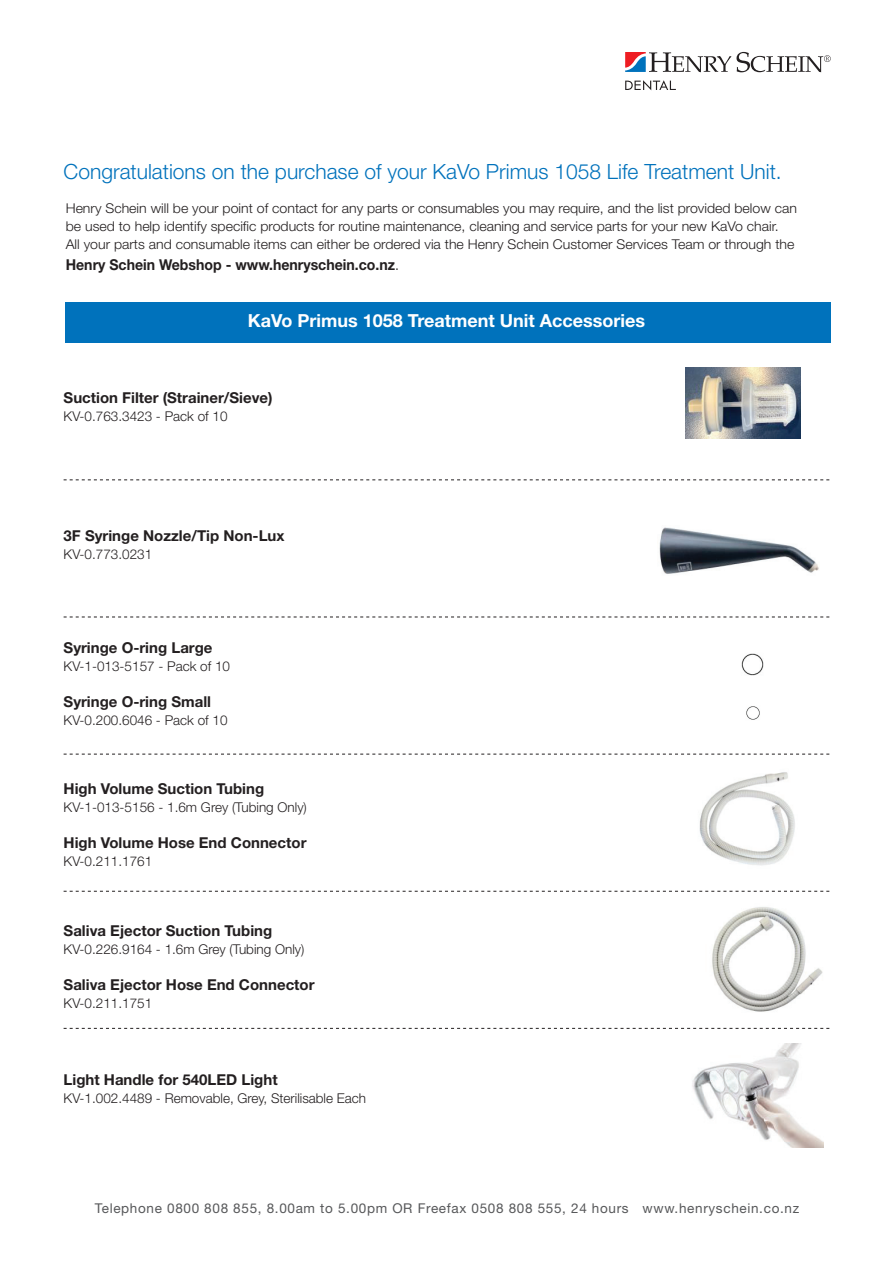
<style>
.page{position:relative;width:893px;height:1263px;background:#fff}
.page>*{position:absolute;margin:0;border:0;box-sizing:border-box;transform-origin:0 0}
.t1{font:300 21px "Helvetica Neue LT Std";color:#0072bc}
.t2{font:700 18px "Helvetica Neue LT Std";color:#fff}
.t3{font:700 15px "Helvetica Neue LT Std";color:#231f20}
.t4{font:700 15px "Helvetica Neue LT Std";color:#242021}
.t5{font:700 15px "Helvetica Neue LT Std";color:#231f20;scale:.94 1}
.t6{font:300 13.5px/18px "Helvetica Neue LT Std";color:#231f20;scale:1.04 1}
.t7{font:300 13.5px "Helvetica Neue LT Std";color:#231f20}
.t8{font:300 13.5px "Helvetica Neue LT Std";color:#242021}
.t9{font:13.5px "Helvetica Neue LT Std";letter-spacing:.05em;color:#57585a}
.s1{font-weight:300}
</style>
<div class="page">
<div style="left:65px;top:302px;width:765px;height:40px;background:#0072bc"></div>
<svg style="left:64px;top:479px;width:765px;height:1px"></svg>
<svg style="left:64px;top:617px;width:765px;height:1px"></svg>
<svg style="left:64px;top:754px;width:765px;height:1px"></svg>
<svg style="left:64px;top:891px;width:765px;height:1px"></svg>
<svg style="left:64px;top:1028px;width:765px;height:1px"></svg>
<svg style="left:625px;top:52px;width:205px;height:20px"></svg>
<svg style="left:625px;top:80px;width:51px;height:10px"></svg>
<img style="left:685px;top:368px;width:116px;height:71px">
<img style="left:659px;top:527px;width:160px;height:47px">
<img style="left:699px;top:772px;width:96px;height:94px">
<img style="left:712px;top:907px;width:111px;height:105px">
<img style="left:692px;top:1044px;width:131px;height:103px">
<img style="left:741px;top:653px;width:23px;height:23px">
<img style="left:746px;top:706px;width:14px;height:14px">
<h1 class="t1" style="left:64px;top:164px;width:719px">Congratulations on the purchase of your KaVo Primus 1058 Life Treatment Unit.</h1>
<p class="t6" style="left:66px;top:200px;width:704px">Henry Schein will be your point of contact for any parts or consumables you may require, and the list provided below can be used to help identify specific products for routine maintenance, cleaning and service parts for your new KaVo chair.<br>All your parts and consumable items can either be ordered via the Henry Schein Customer Services Team or through the</p>
<p class="t5" style="left:66px;top:259px;width:356px">Henry Schein Webshop - www.henryschein.co.nz<span class="s1">.</span></p>
<h2 class="t2" style="left:248px;top:314px;width:398px">KaVo Primus 1058 Treatment Unit Accessories</h2>
<p class="t3" style="left:64px;top:392px;width:210px">Suction Filter (Strainer/Sieve)</p>
<p class="t7" style="left:64px;top:411px;width:165px">KV-0.763.3423 - Pack of 10</p>
<p class="t3" style="left:64px;top:530px;width:222px">3F Syringe Nozzle/Tip Non-Lux</p>
<p class="t7" style="left:64px;top:549px;width:90px">KV-0.773.0231</p>
<p class="t4" style="left:64px;top:643px;width:150px">Syringe O-ring Large</p>
<p class="t8" style="left:64px;top:662px;width:168px">KV-1-013-5157 - Pack of 10</p>
<p class="t4" style="left:64px;top:697px;width:149px">Syringe O-ring Small</p>
<p class="t8" style="left:64px;top:716px;width:165px">KV-0.200.6046 - Pack of 10</p>
<p class="t4" style="left:64px;top:783px;width:202px">High Volume Suction Tubing</p>
<p class="t8" style="left:64px;top:803px;width:245px">KV-1-013-5156 - 1.6m Grey (Tubing Only)</p>
<p class="t4" style="left:64px;top:837px;width:244px">High Volume Hose End Connector</p>
<p class="t8" style="left:64px;top:857px;width:90px">KV-0.211.1761</p>
<p class="t3" style="left:64px;top:925px;width:210px">Saliva Ejector Suction Tubing</p>
<p class="t7" style="left:64px;top:944px;width:242px">KV-0.226.9164 - 1.6m Grey (Tubing Only)</p>
<p class="t3" style="left:64px;top:979px;width:252px">Saliva Ejector Hose End Connector</p>
<p class="t7" style="left:64px;top:998px;width:90px">KV-0.211.1751</p>
<p class="t3" style="left:64px;top:1074px;width:215px">Light Handle for 540LED Light</p>
<p class="t7" style="left:64px;top:1094px;width:304px">KV-1.002.4489 - Removable, Grey, Sterilisable Each</p>
<p class="t9" style="left:95px;top:1203px;width:705px">Telephone 0800 808 855, 8.00am to 5.00pm OR Freefax 0508 808 555, 24 hours www.henryschein.co.nz</p>
</div>
